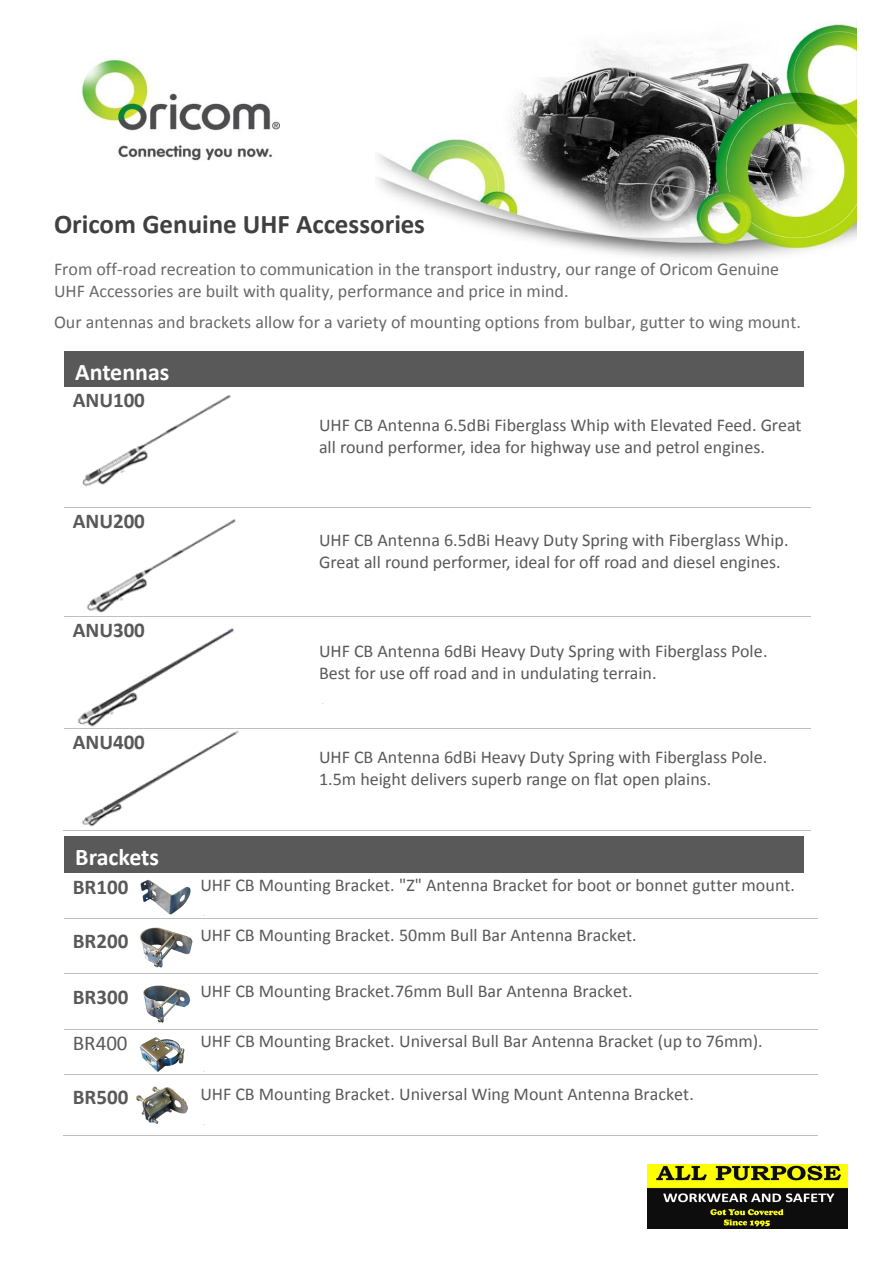
<style>
.page{position:relative;width:893px;height:1263px;background:#fff}
.page>*{position:absolute;margin:0;border:0;box-sizing:border-box;transform-origin:0 0}
.t1{font:700 27px "Calibri";color:#404040}
.t2{font:700 24px "Calibri";color:#fff}
.t3{font:700 21px "Calibri";color:#595959}
.t4{font:21px "Calibri";color:#595959}
.t5{font:18px/21.9px "Calibri";color:#595959}
.t6{font:18px/21.9px "Calibri";color:#696969}
</style>
<div class="page">
<img style="left:377px;top:23px;width:479px;height:236px">
<hr style="left:65px;top:507px;width:246px;height:1px;background:#bfbfbf">
<hr style="left:312px;top:507px;width:499px;height:1px;background:#bfbfbf">
<hr style="left:65px;top:617px;width:246px;height:1px;background:#bfbfbf">
<hr style="left:312px;top:617px;width:499px;height:1px;background:#bfbfbf">
<hr style="left:65px;top:728px;width:246px;height:1px;background:#bfbfbf">
<hr style="left:312px;top:728px;width:499px;height:1px;background:#bfbfbf">
<hr style="left:64px;top:830px;width:247px;height:1px;background:#bfbfbf">
<hr style="left:311px;top:830px;width:500px;height:1px;background:#bfbfbf">
<hr style="left:65px;top:918px;width:127px;height:1px;background:#bfbfbf">
<hr style="left:193px;top:918px;width:624px;height:1px;background:#bfbfbf">
<hr style="left:65px;top:974px;width:127px;height:1px;background:#bfbfbf">
<hr style="left:193px;top:974px;width:624px;height:1px;background:#bfbfbf">
<hr style="left:65px;top:1029px;width:127px;height:1px;background:#bfbfbf">
<hr style="left:193px;top:1029px;width:624px;height:1px;background:#bfbfbf">
<hr style="left:65px;top:1074px;width:127px;height:1px;background:#bfbfbf">
<hr style="left:193px;top:1074px;width:624px;height:1px;background:#bfbfbf">
<hr style="left:64px;top:1135px;width:128px;height:1px;background:#bfbfbf">
<hr style="left:192px;top:1135px;width:625px;height:1px;background:#bfbfbf">
<img style="left:81px;top:59px;width:199px;height:102px">
<img style="left:82px;top:730px;width:157px;height:97px">
<img style="left:73px;top:519px;width:169px;height:208px">
<img style="left:82px;top:395px;width:149px;height:92px">
<img style="left:138px;top:927px;width:59px;height:103px">
<img style="left:138px;top:1025px;width:52px;height:47px">
<img style="left:136px;top:1086px;width:52px;height:38px">
<img style="left:140px;top:879px;width:53px;height:40px">
<div style="left:64px;top:836px;width:739px;height:37px;background:#595959"></div>
<div style="left:64px;top:352px;width:739px;height:35px;background:#595959"></div>
<img style="left:648px;top:1164px;width:199px;height:65px">
<p class="t1" style="left:54px;top:212px;width:373px">Oricom Genuine UHF Accessories</p>
<p class="t6" style="left:54px;top:259px;width:727px">From off-road recreation to communication in the transport industry, our range of Oricom Genuine<br>UHF Accessories are built with quality, performance and price in mind.</p>
<p class="t6" style="left:54px;top:312px;width:749px">Our antennas and brackets allow for a variety of mounting options from bulbar, gutter to wing mount.</p>
<p class="t2" style="left:75px;top:362px;width:96px">Antennas</p>
<p class="t3" style="left:73px;top:391px;width:74px">ANU100</p>
<p class="t3" style="left:73px;top:512px;width:74px">ANU200</p>
<p class="t3" style="left:73px;top:622px;width:74px">ANU300</p>
<p class="t3" style="left:73px;top:733px;width:74px">ANU400</p>
<p class="t2" style="left:75px;top:847px;width:85px">Brackets</p>
<p class="t5" style="left:319px;top:416px;width:484px">UHF CB Antenna 6.5dBi Fiberglass Whip with Elevated Feed. Great all round performer, idea for highway use and petrol engines.</p>
<p class="t5" style="left:319px;top:531px;width:471px">UHF CB Antenna 6.5dBi Heavy Duty Spring with Fiberglass Whip.<br>Great all round performer, ideal for off road and diesel engines.</p>
<p class="t5" style="left:319px;top:641px;width:450px">UHF CB Antenna 6dBi Heavy Duty Spring with Fiberglass Pole.<br>Best for use off road and in undulating terrain.</p>
<p class="t5" style="left:319px;top:748px;width:450px">UHF CB Antenna 6dBi Heavy Duty Spring with Fiberglass Pole.<br>1.5m height delivers superb range on flat open plains.</p>
<p class="t3" style="left:73px;top:878px;width:57px">BR100</p>
<p class="t5" style="left:200px;top:876px;width:596px">UHF CB Mounting Bracket. "Z" Antenna Bracket for boot or bonnet gutter mount.</p>
<p class="t3" style="left:73px;top:932px;width:57px">BR200</p>
<p class="t5" style="left:200px;top:926px;width:438px">UHF CB Mounting Bracket. 50mm Bull Bar Antenna Bracket.</p>
<p class="t3" style="left:73px;top:988px;width:57px">BR300</p>
<p class="t5" style="left:200px;top:982px;width:434px">UHF CB Mounting Bracket.76mm Bull Bar Antenna Bracket.</p>
<p class="t4" style="left:73px;top:1034px;width:56px">BR400</p>
<p class="t5" style="left:200px;top:1032px;width:564px">UHF CB Mounting Bracket. Universal Bull Bar Antenna Bracket (up to 76mm).</p>
<p class="t3" style="left:73px;top:1088px;width:57px">BR500</p>
<p class="t5" style="left:200px;top:1084px;width:495px">UHF CB Mounting Bracket. Universal Wing Mount Antenna Bracket.</p>
</div>
